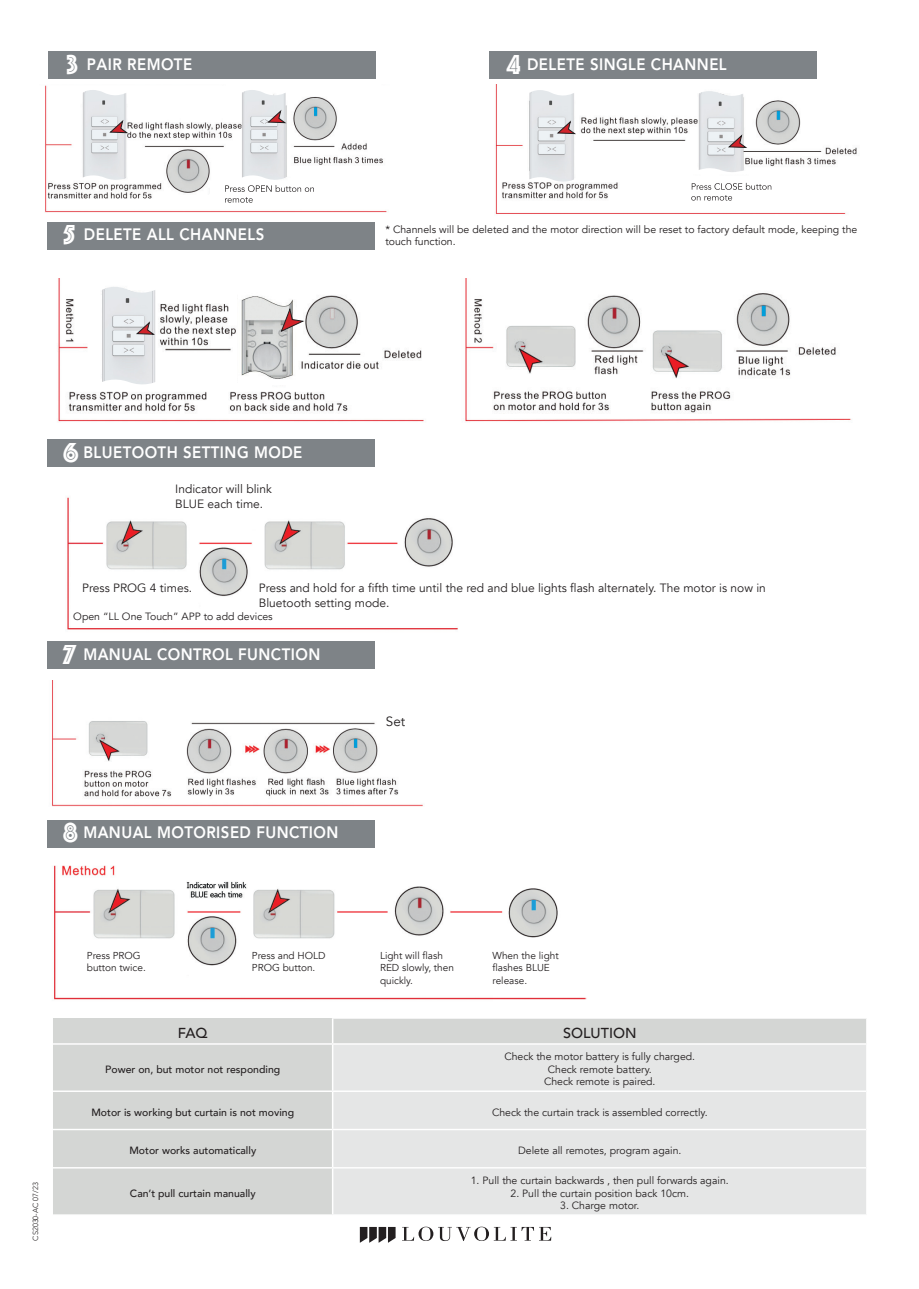
<style>
.page{position:relative;width:919px;height:1289px;background:#fff}
.page>*{position:absolute;margin:0;border:0;box-sizing:border-box;transform-origin:0 0}
.t1{font:28.5px "Phosphate Inline";color:#fff}
.t2{font:800 16.5px "Avenir";letter-spacing:.03em;color:#fff;scale:.91 1}
.t3{font:500 14.4px "Avenir";color:#231f20}
.t4{font:13.35px "Avenir";color:#231f20}
.t5{font:12px/14.4px "Avenir";color:#231f20}
.t6{font:10.5px/12.6px "Avenir";color:#231f20}
.t7{font:500 10.5px "Avenir";color:#231f20}
.t8{font:10.05px/12px "Avenir";color:#231f20}
.t9{font:300 7.5px "Avenir";color:#231f20}
</style>
<div class="page">
<img style="left:45px;top:85px;width:342px;height:128px">
<img style="left:495px;top:84px;width:362px;height:130px">
<div style="left:48px;top:51px;width:328px;height:27px;background:#7e8387"></div>
<div style="left:488px;top:51px;width:328px;height:27px;background:#7e8387"></div>
<img style="left:83px;top:90px;width:43px;height:91px">
<svg style="left:110px;top:119px;width:19px;height:14px"></svg>
<img style="left:529px;top:90px;width:45px;height:93px">
<svg style="left:557px;top:120px;width:19px;height:14px"></svg>
<svg style="left:209px;top:87px;width:117px;height:120px"></svg>
<svg style="left:675px;top:88px;width:117px;height:119px"></svg>
<div style="left:47px;top:222px;width:328px;height:27px;background:#7e8387"></div>
<div style="left:47px;top:641px;width:328px;height:27px;background:#7e8387"></div>
<div style="left:47px;top:820px;width:328px;height:27px;background:#7e8387"></div>
<div style="left:47px;top:439px;width:328px;height:28px;background:#7e8387"></div>
<svg style="left:402px;top:1226px;width:149px;height:14px"></svg>
<svg style="left:360px;top:1226px;width:35px;height:16px"></svg>
<img style="left:58px;top:279px;width:793px;height:143px">
<img style="left:238px;top:290px;width:58px;height:94px">
<svg style="left:280px;top:307px;width:25px;height:25px"></svg>
<img style="left:102px;top:287px;width:53px;height:99px">
<svg style="left:136px;top:321px;width:19px;height:14px"></svg>
<img style="left:52px;top:680px;width:371px;height:127px">
<div style="left:386px;top:712px;width:32px;height:20px;background:#fff"></div>
<img style="left:67px;top:497px;width:391px;height:133px">
<img style="left:54px;top:865px;width:533px;height:135px">
<div style="left:244px;top:953px;width:97px;height:33px;background:#fff"></div>
<div style="left:372px;top:944px;width:98px;height:48px;background:#fff"></div>
<div style="left:486px;top:944px;width:89px;height:48px;background:#fff"></div>
<div style="left:87px;top:949px;width:85px;height:41px;background:#fff"></div>
<div style="left:82px;top:580px;width:114px;height:27px;background:#fff"></div>
<div style="left:259px;top:580px;width:528px;height:27px;background:#fff"></div>
<div style="left:73px;top:610px;width:529px;height:14px;background:#fff"></div>
<div style="left:252px;top:949px;width:85px;height:41px;background:#fff"></div>
<div style="left:492px;top:949px;width:86px;height:41px;background:#fff"></div>
<div style="left:175px;top:481px;width:102px;height:28px;background:#fff"></div>
<div style="left:53px;top:1018px;width:813px;height:196px;background:#d4d6d4"></div>
<div style="left:333px;top:1044px;width:533px;height:170px;background:#e5e6e6"></div>
<hr style="left:53px;top:1043px;width:279px;height:1px;background:#fff">
<hr style="left:332px;top:1043px;width:535px;height:1px;background:#fff">
<hr style="left:53px;top:1090px;width:279px;height:1px;background:#fff">
<hr style="left:332px;top:1090px;width:534px;height:1px;background:#fff">
<hr style="left:53px;top:1128px;width:279px;height:2px;background:#fff">
<hr style="left:332px;top:1128px;width:534px;height:2px;background:#fff">
<hr style="left:53px;top:1167px;width:279px;height:1px;background:#fff">
<hr style="left:332px;top:1167px;width:534px;height:1px;background:#fff">
<hr style="left:332px;top:1044px;width:1px;height:46px;background:#fff">
<hr style="left:332px;top:1091px;width:1px;height:37px;background:#fff">
<hr style="left:332px;top:1130px;width:1px;height:37px;background:#fff">
<hr style="left:332px;top:1168px;width:1px;height:46px;background:#fff">
<svg style="left:332px;top:1018px;width:1px;height:25px"></svg>
<p class="t1" style="left:67px;top:44px;width:13px">3</p>
<p class="t2" style="left:87px;top:51px;width:117px">PAIR REMOTE</p>
<p class="t1" style="left:507px;top:44px;width:15px">4</p>
<p class="t2" style="left:527px;top:51px;width:221px">DELETE SINGLE CHANNEL</p>
<p class="t1" style="left:64px;top:214px;width:13px">5</p>
<p class="t2" style="left:84px;top:221px;width:200px">DELETE ALL CHANNELS</p>
<p class="t6" style="left:385px;top:223px;width:473px">* Channels will be deleted and the motor direction will be reset to factory default mode, keeping the touch function.</p>
<p class="t1" style="left:63px;top:432px;width:17px">6</p>
<p class="t2" style="left:83px;top:439px;width:242px">BLUETOOTH SETTING MODE</p>
<p class="t5" style="left:175px;top:482px;width:98px">Indicator will blink<br>BLUE each time.</p>
<p class="t5" style="left:82px;top:581px;width:111px">Press PROG 4 times.</p>
<p class="t5" style="left:259px;top:581px;width:508px">Press and hold for a fifth time until the red and blue lights flash alternately. The motor is now in<br>Bluetooth setting mode.</p>
<p class="t6" style="left:73px;top:610px;width:201px">Open “LL One Touch” APP to add devices</p>
<p class="t1" style="left:63px;top:634px;width:14px">7</p>
<p class="t2" style="left:83px;top:641px;width:262px">MANUAL CONTROL FUNCTION</p>
<p class="t1" style="left:63px;top:812px;width:16px">8</p>
<p class="t2" style="left:83px;top:819px;width:282px">MANUAL MOTORISED FUNCTION</p>
<p class="t4" style="left:386px;top:713px;width:21px">Set</p>
<p class="t9" style="left:31px;top:1240px;width:60px;rotate:-90deg">CS2030-AC 07/23</p>
<p class="t8" style="left:87px;top:950px;width:60px">Press PROG button twice.</p>
<p class="t8" style="left:252px;top:950px;width:75px">Press and HOLD<br>PROG button.</p>
<p class="t8" style="left:380px;top:950px;width:75px">Light will flash<br>RED slowly, then quickly.</p>
<p class="t8" style="left:492px;top:950px;width:68px">When the light flashes BLUE release.</p>
<p class="t3" style="left:178px;top:1020px;width:31px">FAQ</p>
<p class="t3" style="left:563px;top:1020px;width:75px">SOLUTION</p>
<p class="t7" style="left:105px;top:1060px;width:176px">Power on, but motor not responding</p>
<p class="t6" style="left:504px;top:1050px;width:192px">Check the motor battery is fully charged.</p>
<p class="t6" style="left:548px;top:1063px;width:105px">Check remote battery.</p>
<p class="t6" style="left:544px;top:1075px;width:113px">Check remote is paired.</p>
<p class="t7" style="left:91px;top:1102px;width:204px">Motor is working but curtain is not moving</p>
<p class="t6" style="left:492px;top:1105px;width:217px">Check the curtain track is assembled correctly.</p>
<p class="t7" style="left:129px;top:1141px;width:128px">Motor works automatically</p>
<p class="t6" style="left:518px;top:1144px;width:165px">Delete all remotes, program again.</p>
<p class="t7" style="left:130px;top:1183px;width:127px">Can’t pull curtain manually</p>
<p class="t6" style="left:471px;top:1174px;width:259px">1. Pull the curtain backwards , then pull forwards again.</p>
<p class="t6" style="left:510px;top:1186px;width:180px">2. Pull the curtain position back 10cm.</p>
<p class="t6" style="left:560px;top:1199px;width:81px">3. Charge motor.</p>
</div>
